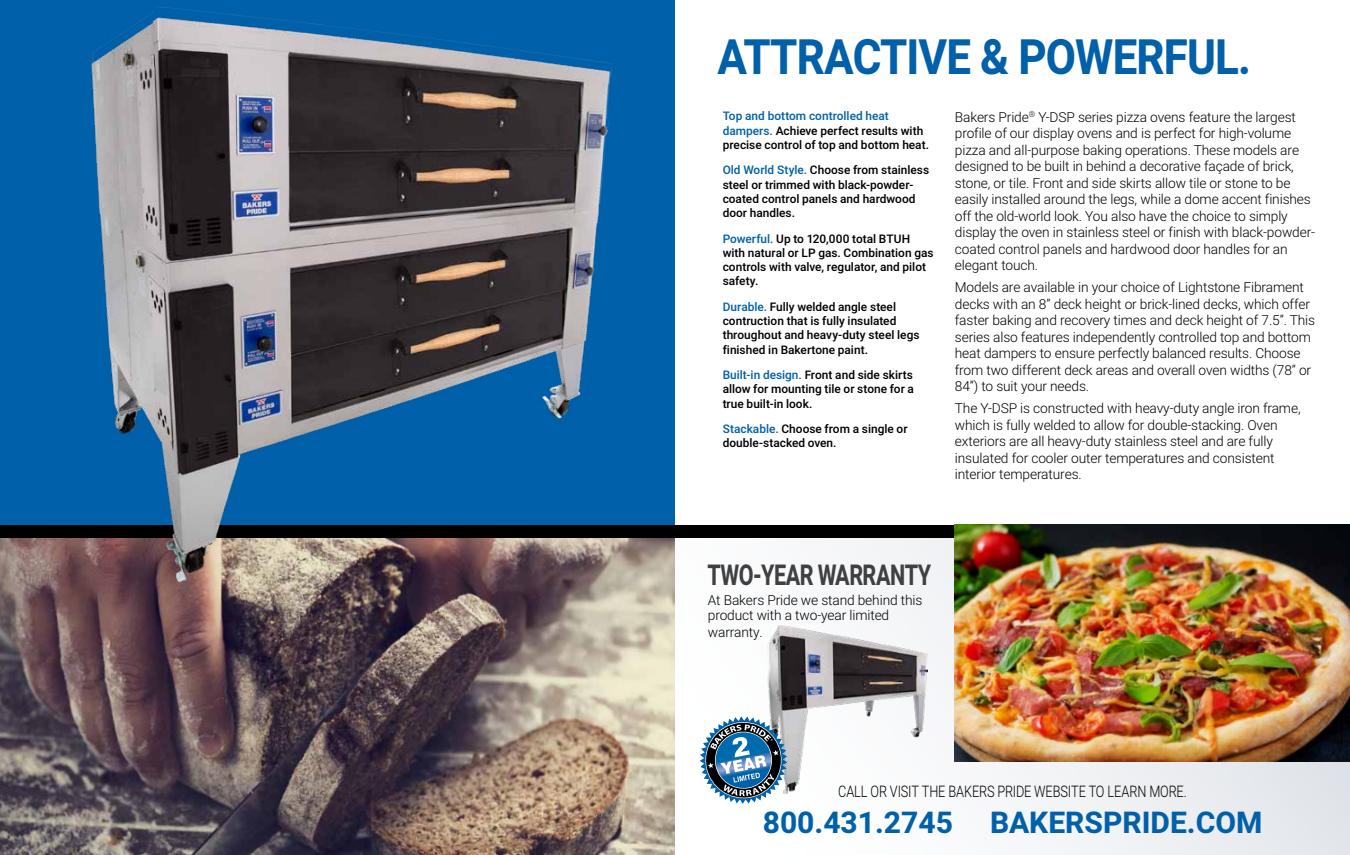
<style>
.page{position:relative;width:1350px;height:855px;background:#fff}
.page>*{position:absolute;margin:0;border:0;box-sizing:border-box;transform-origin:0 0}
.t1{font:700 48.75px "Heebo";letter-spacing:-.02em;color:#0060a9;scale:.9 1}
.t2{font:700 30px "Heebo";color:#0060a9}
.t3{font:700 28.75px "Heebo";letter-spacing:-.025em;color:#404042;scale:.75 1}
.t4{font:300 15.88px "Heebo";letter-spacing:-.01em;color:#000;scale:.8 1}
.t5{font:300 13.75px/16.5px "Heebo";letter-spacing:-.01em;color:#000}
.t6{font:500 11.88px/14.2px "Heebo";color:#000}
.s1{color:#0060a9}
</style>
<div class="page">
<div style="left:0;top:0;width:675px;height:526px;background:#0060a9"></div>
<svg style="left:767px;top:538px;width:583px;height:317px"></svg>
<img style="left:0;top:538px;width:675px;height:317px">
<div style="left:0;top:525px;width:1350px;height:13px;background:#000"></div>
<img style="left:955px;top:525px;width:395px;height:236px">
<img style="left:92px;top:7px;width:520px;height:574px">
<img style="left:768px;top:625px;width:160px;height:168px">
<svg style="left:700px;top:716px;width:87px;height:88px"></svg>
<h1 class="t1" style="left:718px;top:23px;width:594px">ATTRACTIVE &amp; POWERFUL.</h1>
<p class="t6" style="left:723px;top:109px;width:208px"><span class="s1">Top and bottom controlled heat dampers.</span> Achieve perfect results with precise control of top and bottom heat.</p>
<p class="t6" style="left:723px;top:163px;width:208px"><span class="s1">Old World Style.</span> Choose from stainless steel or trimmed with black-powder&shy;coated control panels and hardwood door handles.</p>
<p class="t6" style="left:723px;top:231px;width:212px"><span class="s1">Powerful.</span> Up to 120,000 total BTUH with natural or LP gas. Combination gas controls with valve, regulator, and pilot safety.</p>
<p class="t6" style="left:723px;top:300px;width:198px"><span class="s1">Durable.</span> Fully welded angle steel contruction that is fully insulated throughout and heavy-duty steel legs finished in Bakertone paint.</p>
<p class="t6" style="left:723px;top:368px;width:193px;text-align:justify"><span class="s1">Built-in design.</span> Front and side skirts allow for mounting tile or stone for a true built-in look.</p>
<p class="t6" style="left:723px;top:422px;width:186px"><span class="s1">Stackable.</span> Choose from a single or double-stacked oven.</p>
<p class="t5" style="left:955px;top:108px;width:362px">Bakers Pride<sup>®</sup> Y-DSP series pizza ovens feature the largest profile of our display ovens and is perfect for high-volume pizza and all-purpose baking operations. These models are designed to be built in behind a decorative façade of brick, stone, or tile. Front and side skirts allow tile or stone to be easily installed around the legs, while a dome accent finishes off the old-world look. You also have the choice to simply display the oven in stainless steel or finish with black-powder&shy;coated control panels and hardwood door handles for an elegant touch.</p>
<p class="t5" style="left:955px;top:279px;width:362px">Models are available in your choice of Lightstone Fibrament decks with an 8” deck height or brick-lined decks, which offer faster baking and recovery times and deck height of 7.5”. This series also features independently controlled top and bottom heat dampers to ensure perfectly balanced results. Choose from two different deck areas and overall oven widths (78” or 84”) to suit your needs.</p>
<p class="t5" style="left:955px;top:400px;width:347px">The Y-DSP is constructed with heavy-duty angle iron frame, which is fully welded to allow for double-stacking. Oven exteriors are all heavy-duty stainless steel and are fully insulated for cooler outer temperatures and consistent interior temperatures.</p>
<h3 class="t3" style="left:707px;top:554px;width:300px">TWO-YEAR WARRANTY</h3>
<p class="t5" style="left:708px;top:593px;width:216px;line-height:15px">At Bakers Pride we stand behind this product with a two-year limited</p>
<p class="t5" style="left:708px;top:624px;width:56px">warranty.</p>
<p class="t4" style="left:838px;top:781px;width:437px">CALL OR VISIT THE BAKERS PRIDE WEBSITE TO LEARN MORE.</p>
<h2 class="t2" style="left:763px;top:802px;width:501px">800.431.2745 BAKERSPRIDE.COM</h2>
</div>
